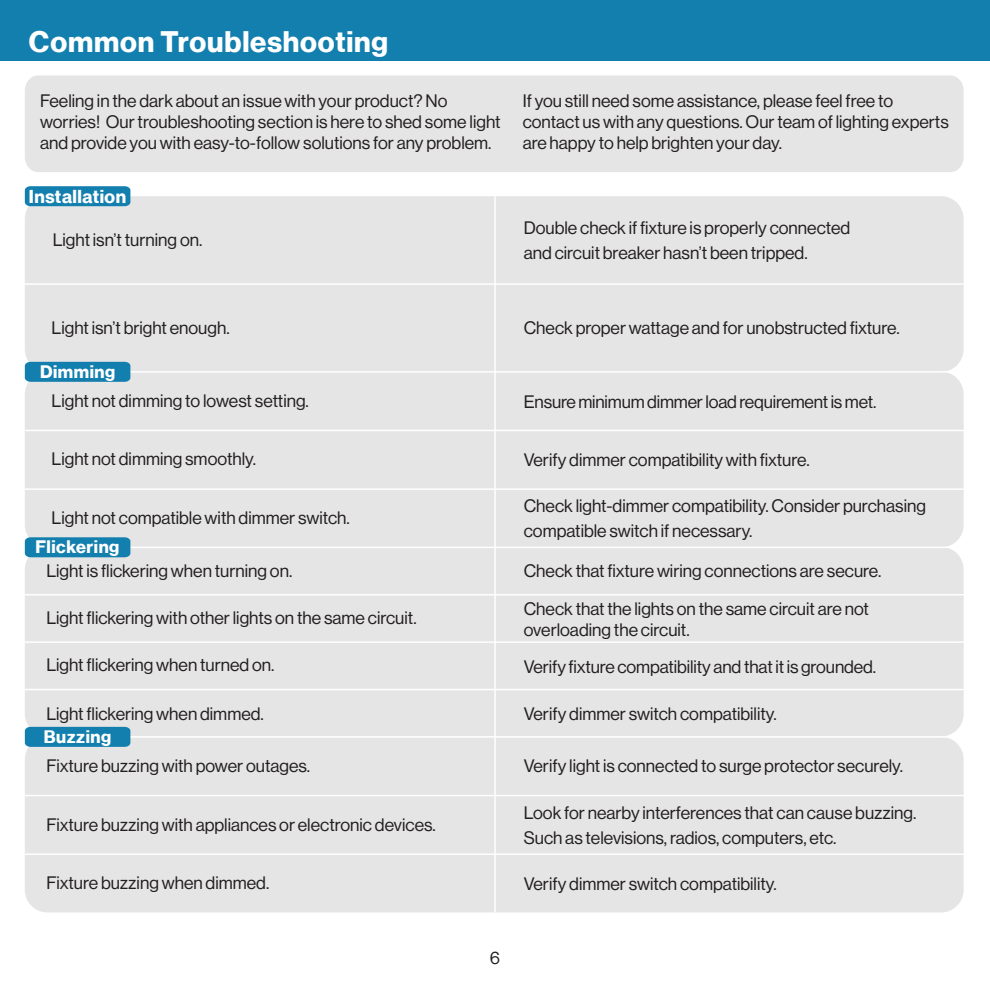
<style>
.page{position:relative;width:990px;height:990px;background:#fff}
.page>*{position:absolute;margin:0;border:0;box-sizing:border-box;transform-origin:0 0}
.t1{font:29px "N Haas Grotesk DS Pro 75 Bd";letter-spacing:.03em;color:#fff}
.t2{font:18.25px "N Haas Grotesk DS Pro 75 Bd";letter-spacing:.03em;color:#fff}
.t3{font:17.75px/21.2px "N Haas Grotesk DS Pro 55 Rg";color:#231f20}
.t4{font:17.75px "N Haas Grotesk DS Pro 75 Bd";letter-spacing:.03em;color:#fff}
</style>
<div class="page">
<div style="left:25px;top:196px;width:939px;height:176px;background:#e5e5e5;border-radius:22px"></div>
<div style="left:25px;top:372px;width:939px;height:175px;background:#e5e5e5;border-radius:22px"></div>
<div style="left:25px;top:547px;width:939px;height:189px;background:#e5e5e5;border-radius:22px"></div>
<div style="left:25px;top:737px;width:939px;height:175px;background:#e5e5e5;border-radius:22px"></div>
<div style="left:25px;top:75px;width:939px;height:97px;background:#e5e5e5"></div>
<div style="left:25px;top:186px;width:105px;height:20px;background:#137fae"></div>
<hr style="left:25px;top:283px;width:939px;height:2px;background:#fff">
<hr style="left:494px;top:196px;width:2px;height:716px;background:#fff">
<hr style="left:25px;top:430px;width:941px;height:1px;background:#fff">
<hr style="left:25px;top:371px;width:940px;height:2px;background:#fff">
<hr style="left:24px;top:795px;width:941px;height:1px;background:#fff">
<hr style="left:25px;top:488px;width:940px;height:2px;background:#fff">
<hr style="left:25px;top:853px;width:940px;height:2px;background:#fff">
<hr style="left:19px;top:736px;width:941px;height:2px;background:#fff">
<hr style="left:24px;top:689px;width:941px;height:1px;background:#fff">
<hr style="left:25px;top:641px;width:940px;height:2px;background:#fff">
<hr style="left:25px;top:594px;width:940px;height:1px;background:#fff">
<hr style="left:22px;top:547px;width:940px;height:1px;background:#fff">
<div style="left:0;top:0;width:990px;height:61px;background:#137fae"></div>
<div style="left:25px;top:362px;width:105px;height:20px;background:#137fae"></div>
<div style="left:25px;top:537px;width:105px;height:20px;background:#137fae"></div>
<div style="left:25px;top:727px;width:105px;height:20px;background:#137fae"></div>
<p class="t1" style="left:29px;top:25px;width:361px">Common Troubleshooting</p>
<p class="t3" style="left:40px;top:90px;width:462px">Feeling in the dark about an issue with your product? No worries! Our troubleshooting section is here to shed some light and provide you with easy-to-follow solutions for any problem.</p>
<p class="t2" style="left:29px;top:186px;width:99px">Installation</p>
<p class="t3" style="left:53px;top:230px;width:151px">Light isn’t turning on.</p>
<p class="t3" style="left:523px;top:90px;width:372px">If you still need some assistance, please feel free to</p>
<p class="t3" style="left:523px;top:112px;width:428px">contact us with any questions. Our team of lighting experts are happy to help brighten your day.</p>
<p class="t3" style="left:524px;top:215px;width:328px;line-height:25px">Double check if fixture is properly connected and circuit breaker hasn’t been tripped.</p>
<p class="t3" style="left:52px;top:317px;width:180px">Light isn’t bright enough.</p>
<p class="t4" style="left:40px;top:361px;width:77px">Dimming</p>
<p class="t3" style="left:52px;top:390px;width:259px">Light not dimming to lowest setting.</p>
<p class="t3" style="left:52px;top:449px;width:206px">Light not dimming smoothly.</p>
<p class="t3" style="left:52px;top:507px;width:300px">Light not compatible with dimmer switch.</p>
<p class="t4" style="left:35px;top:537px;width:85px">Flickering</p>
<p class="t3" style="left:524px;top:317px;width:377px">Check proper wattage and for unobstructed fixture.</p>
<p class="t3" style="left:524px;top:391px;width:354px">Ensure minimum dimmer load requirement is met.</p>
<p class="t3" style="left:524px;top:450px;width:287px">Verify dimmer compatibility with fixture.</p>
<p class="t3" style="left:524px;top:494px;width:404px;line-height:25px">Check light-dimmer compatibility. Consider purchasing compatible switch if necessary.</p>
<p class="t3" style="left:46px;top:560px;width:247px">Light is flickering when turning on.</p>
<p class="t3" style="left:524px;top:560px;width:359px">Check that fixture wiring connections are secure.</p>
<p class="t3" style="left:46px;top:608px;width:372px">Light flickering with other lights on the same circuit.</p>
<p class="t3" style="left:524px;top:598px;width:347px">Check that the lights on the same circuit are not</p>
<p class="t3" style="left:524px;top:619px;width:168px">overloading the circuit.</p>
<p class="t3" style="left:46px;top:654px;width:230px">Light flickering when turned on.</p>
<p class="t3" style="left:46px;top:703px;width:219px">Light flickering when dimmed.</p>
<p class="t3" style="left:524px;top:703px;width:254px">Verify dimmer switch compatibility.</p>
<p class="t3" style="left:524px;top:656px;width:354px">Verify fixture compatibility and that it is grounded.</p>
<p class="t4" style="left:44px;top:727px;width:69px">Buzzing</p>
<p class="t3" style="left:46px;top:756px;width:265px">Fixture buzzing with power outages.</p>
<p class="t3" style="left:524px;top:756px;width:381px">Verify light is connected to surge protector securely.</p>
<p class="t3" style="left:46px;top:814px;width:391px">Fixture buzzing with appliances or electronic devices.</p>
<p class="t3" style="left:46px;top:872px;width:224px">Fixture buzzing when dimmed.</p>
<p class="t3" style="left:490px;top:947px;width:12px">6</p>
<p class="t3" style="left:524px;top:802px;width:394px">Look for nearby interferences that can cause buzzing.</p>
<p class="t3" style="left:524px;top:827px;width:314px">Such as televisions, radios, computers, etc.</p>
<p class="t3" style="left:524px;top:873px;width:254px">Verify dimmer switch compatibility.</p>
</div>
